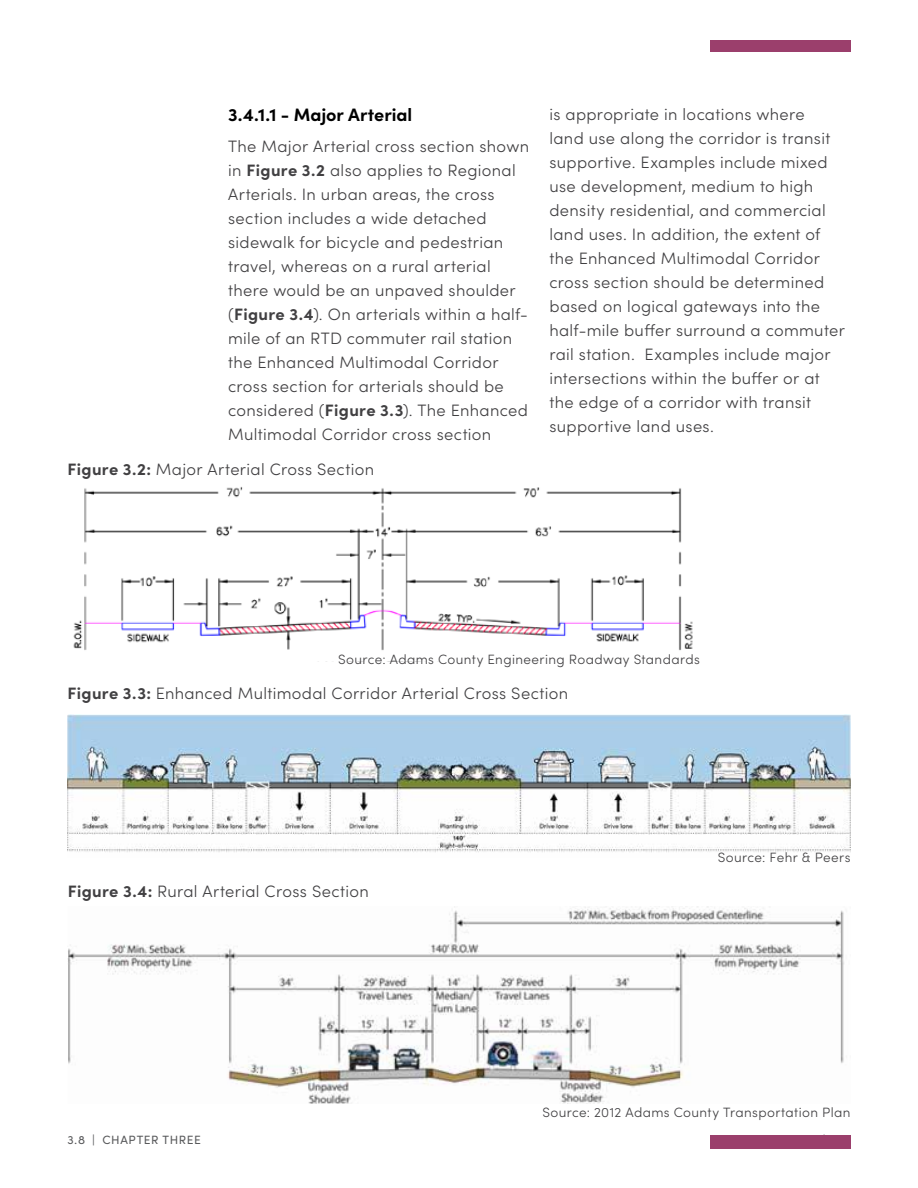
<style>
.page{position:relative;width:918px;height:1188px;background:#fff}
.page>*{position:absolute;margin:0;border:0;box-sizing:border-box;transform-origin:0 0}
.t1{font:700 18px "Sofia Pro";color:#000}
.t2{font:300 16.5px/24px "Sofia Pro";letter-spacing:.02em;color:#414042}
.t3{font:300 13.5px "Sofia Pro";letter-spacing:.03em;color:#414042}
.t4{font:12px "Sofia Pro";color:#58595b}
.s1{font-weight:700}
</style>
<div class="page">
<img style="left:73px;top:487px;width:620px;height:175px">
<img style="left:68px;top:715px;width:782px;height:137px">
<img style="left:68px;top:906px;width:776px;height:198px">
<div style="left:710px;top:1136px;width:140px;height:13px;background:#9b3f6c"></div>
<div style="left:710px;top:40px;width:140px;height:12px;background:#9b3f6c"></div>
<p class="t1" style="left:228px;top:101px;width:186px">3.4.1.1 - Major Arterial</p>
<p class="t2" style="left:228px;top:133px;width:302px">The Major Arterial cross section shown in <span class="s1">Figure 3.2</span> also applies to Regional Arterials. In urban areas, the cross section includes a wide detached sidewalk for bicycle and pedestrian travel, whereas on a rural arterial there would be an unpaved shoulder (<span class="s1">Figure 3.4</span>). On arterials within a half&shy;mile of an RTD commuter rail station the Enhanced Multimodal Corridor cross section for arterials should be considered (<span class="s1">Figure 3.3</span>). The Enhanced Multimodal Corridor cross section</p>
<p class="t2" style="left:68px;top:456px;width:308px"><span class="s1">Figure 3.2:</span> Major Arterial Cross Section</p>
<p class="t2" style="left:549px;top:101px;width:297px">is appropriate in locations where<br>land use along the corridor is transit supportive. Examples include mixed use development, medium to high density residential, and commercial land uses. In addition, the extent of the Enhanced Multimodal Corridor cross section should be determined based on logical gateways into the half-mile buffer surround a commuter rail station. Examples include major intersections within the buffer or at the edge of a corridor with transit supportive land uses.</p>
<p class="t3" style="left:338px;top:649px;width:363px">Source: Adams County Engineering Roadway Standards</p>
<p class="t2" style="left:68px;top:681px;width:502px"><span class="s1">Figure 3.3:</span> Enhanced Multimodal Corridor Arterial Cross Section</p>
<p class="t2" style="left:68px;top:878px;width:303px"><span class="s1">Figure 3.4:</span> Rural Arterial Cross Section</p>
<p class="t3" style="left:718px;top:848px;width:134px">Source: Fehr &amp; Peers</p>
<p class="t4" style="left:68px;top:1131px;width:53px">3.8 | CHAPTER</p>
<p class="t4" style="left:162px;top:1131px;width:16px">THREE</p>
<p class="t3" style="left:542px;top:1102px;width:310px">Source: 2012 Adams County Transportation Plan</p>
</div>
